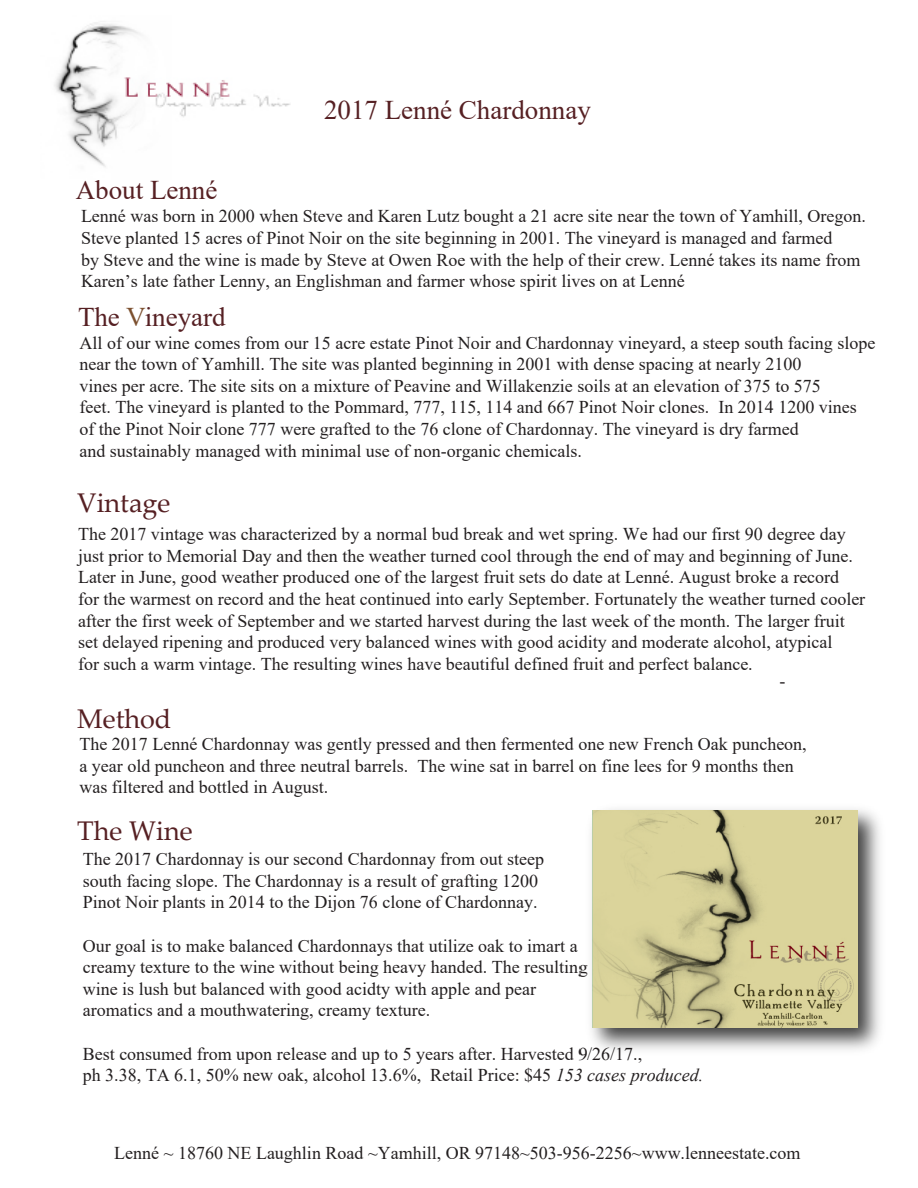
<style>
.page{position:relative;width:918px;height:1188px;background:#fff}
.page>*{position:absolute;margin:0;border:0;box-sizing:border-box;transform-origin:0 0}
.t1{font:27px "Times New Roman";color:#562023}
.t2{font:27px "Palatino Linotype";color:#562023}
.t3{font:18px/21.6px "Times New Roman";color:#231f20}
.s1{color:#7c502f}
.s2{font-style:italic}
</style>
<div class="page">
<img style="left:54px;top:22px;width:237px;height:145px">
<img style="left:591px;top:809px;width:289px;height:241px">
<img style="left:593px;top:810px;width:265px;height:218px">
<h1 class="t1" style="left:324px;top:90px;width:268px">2017 Lenné Chardonnay</h1>
<h1 class="t1" style="left:76px;top:171px;width:143px">About Lenné</h1>
<p class="t3" style="left:81px;top:205px;width:786px">Lenné was born in 2000 when Steve and Karen Lutz bought a 21 acre site near the town of Yamhill, Oregon.<br>Steve planted 15 acres of Pinot Noir on the site beginning in 2001. The vineyard is managed and farmed<br>by Steve and the wine is made by Steve at Owen Roe with the help of their crew. Lenné takes its name from Karen’s late father Lenny, an Englishman and farmer whose spirit lives on at Lenné</p>
<h1 class="t1" style="left:78px;top:298px;width:149px">The <span class="s1">V</span>ineyard</h1>
<p class="t3" style="left:80px;top:331px;width:797px">All of our wine comes from our 15 acre estate Pinot Noir and Chardonnay vineyard, a steep south facing slope near the town of Yamhill. The site was planted beginning in 2001 with dense spacing at nearly 2100<br>vines per acre. The site sits on a mixture of Peavine and Willakenzie soils at an elevation of 375 to 575<br>feet. The vineyard is planted to the Pommard, 777, 115, 114 and 667 Pinot Noir clones. In 2014 1200 vines of the Pinot Noir clone 777 were grafted to the 76 clone of Chardonnay. The vineyard is dry farmed<br>and sustainably managed with minimal use of non-organic chemicals.</p>
<h1 class="t2" style="left:77px;top:483px;width:95px">Vintage</h1>
<p class="t3" style="left:78px;top:523px;width:789px">The 2017 vintage was characterized by a normal bud break and wet spring. We had our first 90 degree day just prior to Memorial Day and then the weather turned cool through the end of may and beginning of June.<br>Later in June, good weather produced one of the largest fruit sets do date at Lenné. August broke a record<br>for the warmest on record and the heat continued into early September. Fortunately the weather turned cooler after the first week of September and we started harvest during the last week of the month. The larger fruit set delayed ripening and produced very balanced wines with good acidity and moderate alcohol, atypical<br>for such a warm vintage. The resulting wines have beautiful defined fruit and perfect balance.</p>
<h1 class="t2" style="left:77px;top:699px;width:96px">Method</h1>
<p class="t3" style="left:779px;top:670px;width:7px">-</p>
<p class="t3" style="left:80px;top:733px;width:729px">The 2017 Lenné Chardonnay was gently pressed and then fermented one new French Oak puncheon, a year old puncheon and three neutral barrels. The wine sat in barrel on fine lees for 9 months then was filtered and bottled in August.</p>
<h1 class="t2" style="left:77px;top:812px;width:117px">The Wine</h1>
<p class="t3" style="left:83px;top:848px;width:463px">The 2017 Chardonnay is our second Chardonnay from out steep south facing slope. The Chardonnay is a result of grafting 1200<br>Pinot Noir plants in 2014 to the Dijon 76 clone of Chardonnay.</p>
<p class="t3" style="left:83px;top:934px;width:506px">Our goal is to make balanced Chardonnays that utilize oak to imart a creamy texture to the wine without being heavy handed. The resulting wine is lush but balanced with good acidty with apple and pear aromatics and a mouthwatering, creamy texture.</p>
<p class="t3" style="left:83px;top:1042px;width:622px">Best consumed from upon release and up to 5 years after. Harvested 9/26/17.,<br>ph 3.38, TA 6.1, 50% new oak, alcohol 13.6%, Retail Price: $45 <span class="s2">153 cases produced.</span></p>
<p class="t3" style="left:114px;top:1141px;width:688px">Lenné ~ 18760 NE Laughlin Road ~Yamhill, OR 97148~503-956-2256~www.lenneestate.com</p>
</div>
